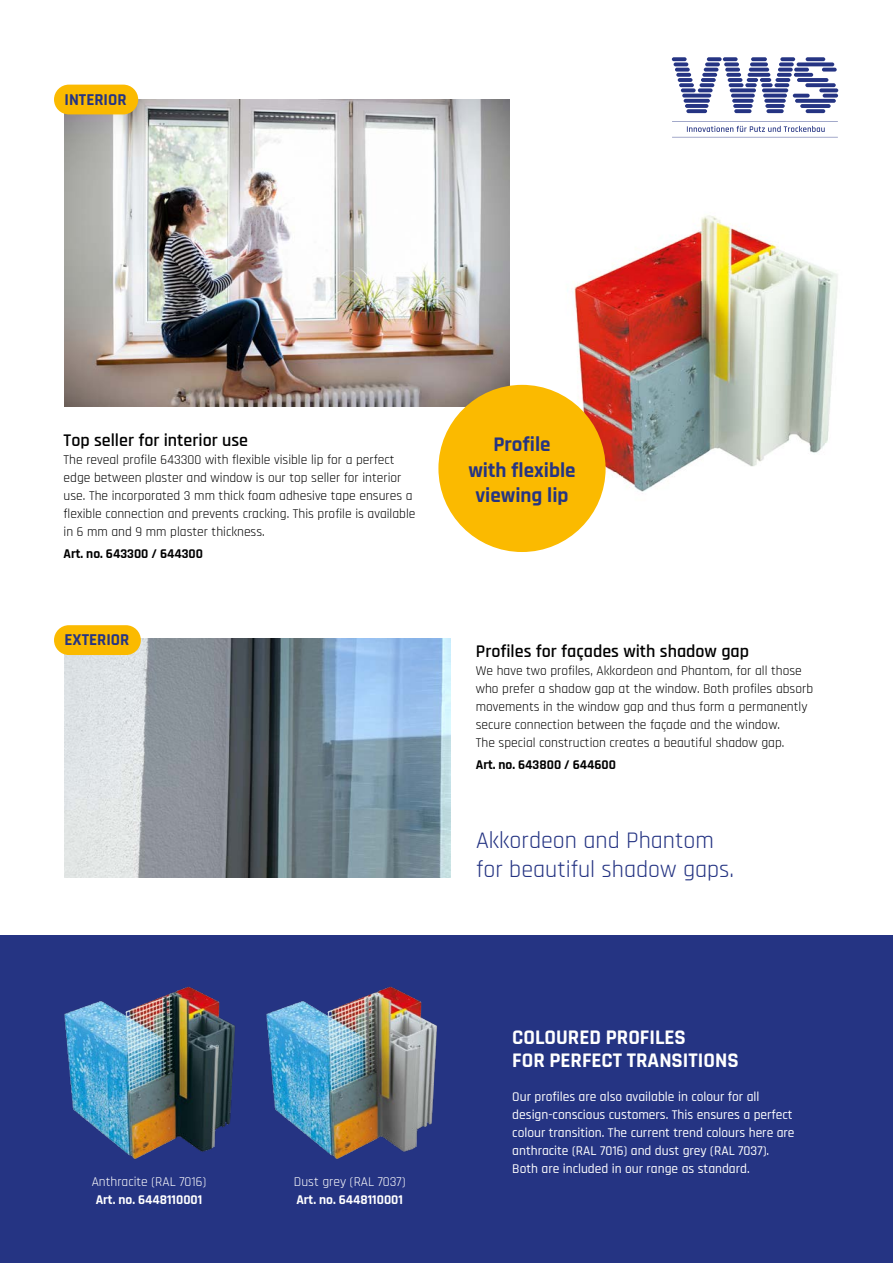
<style>
.page{position:relative;width:893px;height:1263px;background:#fff}
.page>*{position:absolute;margin:0;border:0;box-sizing:border-box;transform-origin:0 0}
.t1{font:24px/28.8px "Rajdhani";color:#253483}
.t2{font:700 21px/22.5px "Rajdhani";color:#fff}
.t3{font:700 21px/25.2px "Rajdhani";color:#253483;text-align:center}
.t4{font:600 18px "Rajdhani";color:#000}
.t5{font:700 16.8px "Rajdhani";color:#253483}
.t6{font:13.5px/18px "Rajdhani";color:#000}
.t7{font:500 13.5px/18px "Rajdhani";color:#fff}
.t8{font:700 13.5px "Rajdhani";color:#000}
.t9{font:13.5px "Rajdhani";color:#fff}
.t10{font:700 13.5px "Rajdhani";color:#fff}
</style>
<div class="page">
<img style="left:65px;top:99px;width:444px;height:308px">
<img style="left:65px;top:639px;width:385px;height:238px">
<div style="left:0;top:935px;width:893px;height:328px;background:#253483"></div>
<svg style="left:707px;top:57px;width:15px;height:4px"></svg>
<svg style="left:682px;top:94px;width:29px;height:4px"></svg>
<svg style="left:684px;top:99px;width:26px;height:4px"></svg>
<svg style="left:685px;top:104px;width:23px;height:4px"></svg>
<svg style="left:686px;top:109px;width:21px;height:4px"></svg>
<svg style="left:672px;top:57px;width:15px;height:4px"></svg>
<svg style="left:674px;top:62px;width:14px;height:4px"></svg>
<svg style="left:705px;top:62px;width:15px;height:4px"></svg>
<svg style="left:675px;top:68px;width:15px;height:4px"></svg>
<svg style="left:704px;top:68px;width:14px;height:4px"></svg>
<svg style="left:676px;top:73px;width:15px;height:4px"></svg>
<svg style="left:702px;top:73px;width:15px;height:4px"></svg>
<hr style="left:678px;top:78px;width:14px;height:4px;background:#253483;border-radius:2px">
<svg style="left:701px;top:78px;width:15px;height:4px"></svg>
<svg style="left:679px;top:83px;width:15px;height:4px"></svg>
<svg style="left:700px;top:83px;width:14px;height:4px"></svg>
<svg style="left:681px;top:88px;width:15px;height:4px"></svg>
<svg style="left:698px;top:88px;width:15px;height:4px"></svg>
<svg style="left:806px;top:57px;width:19px;height:4px"></svg>
<svg style="left:797px;top:62px;width:37px;height:4px"></svg>
<svg style="left:794px;top:68px;width:15px;height:4px"></svg>
<svg style="left:822px;top:68px;width:15px;height:4px"></svg>
<svg style="left:794px;top:73px;width:19px;height:4px"></svg>
<hr style="left:797px;top:78px;width:31px;height:4px;background:#253483;border-radius:2px">
<svg style="left:805px;top:83px;width:31px;height:4px"></svg>
<hr style="left:800px;top:104px;width:31px;height:4px;background:#253483;border-radius:2px">
<svg style="left:795px;top:99px;width:41px;height:4px"></svg>
<svg style="left:793px;top:94px;width:17px;height:4px"></svg>
<svg style="left:823px;top:94px;width:15px;height:4px"></svg>
<svg style="left:806px;top:109px;width:19px;height:4px"></svg>
<svg style="left:819px;top:88px;width:19px;height:4px"></svg>
<svg style="left:780px;top:57px;width:15px;height:4px"></svg>
<svg style="left:779px;top:62px;width:15px;height:4px"></svg>
<svg style="left:778px;top:68px;width:15px;height:4px"></svg>
<svg style="left:731px;top:94px;width:24px;height:4px"></svg>
<svg style="left:732px;top:99px;width:22px;height:4px"></svg>
<svg style="left:733px;top:104px;width:19px;height:4px"></svg>
<svg style="left:734px;top:109px;width:17px;height:4px"></svg>
<svg style="left:723px;top:57px;width:15px;height:4px"></svg>
<svg style="left:724px;top:62px;width:15px;height:4px"></svg>
<svg style="left:725px;top:68px;width:15px;height:4px"></svg>
<svg style="left:726px;top:73px;width:15px;height:4px"></svg>
<hr style="left:728px;top:78px;width:14px;height:4px;background:#253483;border-radius:2px">
<svg style="left:729px;top:83px;width:14px;height:4px"></svg>
<svg style="left:730px;top:88px;width:26px;height:4px"></svg>
<svg style="left:777px;top:73px;width:15px;height:4px"></svg>
<hr style="left:775px;top:78px;width:15px;height:4px;background:#253483;border-radius:2px">
<svg style="left:774px;top:83px;width:15px;height:4px"></svg>
<svg style="left:763px;top:94px;width:24px;height:4px"></svg>
<svg style="left:764px;top:99px;width:22px;height:4px"></svg>
<hr style="left:765px;top:104px;width:20px;height:4px;background:#253483;border-radius:2px">
<svg style="left:766px;top:109px;width:18px;height:4px"></svg>
<svg style="left:762px;top:88px;width:26px;height:4px"></svg>
<hr style="left:747px;top:78px;width:11px;height:4px;background:#253483;border-radius:2px">
<svg style="left:745px;top:83px;width:12px;height:4px"></svg>
<hr style="left:760px;top:78px;width:11px;height:4px;background:#253483;border-radius:2px">
<svg style="left:761px;top:83px;width:12px;height:4px"></svg>
<svg style="left:748px;top:73px;width:22px;height:4px"></svg>
<svg style="left:749px;top:68px;width:20px;height:4px"></svg>
<svg style="left:750px;top:62px;width:18px;height:4px"></svg>
<svg style="left:751px;top:57px;width:16px;height:4px"></svg>
<svg style="left:672px;top:121px;width:166px;height:17px"></svg>
<img style="left:64px;top:986px;width:172px;height:174px">
<img style="left:266px;top:986px;width:171px;height:174px">
<img style="left:555px;top:215px;width:283px;height:284px">
<div style="left:438px;top:385px;width:168px;height:167px;background:#fbba00;border-radius:50%"></div>
<div style="left:54px;top:625px;width:87px;height:30px;background:#fbba00;border-radius:15px"></div>
<div style="left:54px;top:85px;width:84px;height:29px;background:#fbba00;border-radius:15px"></div>
<p class="t5" style="left:65px;top:89px;width:63px">INTERIOR</p>
<h3 class="t4" style="left:64px;top:430px;width:186px">Top seller for interior use</h3>
<p class="t6" style="left:64px;top:451px;width:353px">The reveal profile 643300 with flexible visible lip for a perfect edge between plaster and window is our top seller for interior use. The incorporated 3 mm thick foam adhesive tape ensures a flexible connection and prevents cracking. This profile is available in 6 mm and 9 mm plaster thickness.</p>
<p class="t8" style="left:64px;top:546px;width:141px">Art. no. 643300 / 644300</p>
<p class="t5" style="left:65px;top:630px;width:66px">EXTERIOR</p>
<h2 class="t3" style="left:468px;top:433px;width:109px">Profile<br>with flexible viewing lip</h2>
<h3 class="t4" style="left:476px;top:640px;width:275px">Profiles for façades with shadow gap</h3>
<p class="t6" style="left:476px;top:662px;width:339px">We have two profiles, Akkordeon and Phantom, for all those who prefer a shadow gap at the window. Both profiles absorb movements in the window gap and thus form a permanently secure connection between the façade and the window.<br>The special construction creates a beautiful shadow gap.</p>
<p class="t8" style="left:476px;top:756px;width:142px">Art. no. 643800 / 644600</p>
<h1 class="t1" style="left:476px;top:827px;width:260px">Akkordeon and Phantom for beautiful shadow gaps.</h1>
<p class="t9" style="left:92px;top:1174px;width:116px">Anthracite (RAL 7016)</p>
<p class="t10" style="left:96px;top:1191px;width:108px">Art. no. 6448110001</p>
<p class="t9" style="left:294px;top:1174px;width:113px">Dust grey (RAL 7037)</p>
<p class="t10" style="left:296px;top:1191px;width:108px">Art. no. 6448110001</p>
<h2 class="t2" style="left:512px;top:1027px;width:228px">COLOURED PROFILES<br>FOR PERFECT TRANSITIONS</h2>
<p class="t7" style="left:512px;top:1088px;width:284px">Our profiles are also available in colour for all design-conscious customers. This ensures a perfect colour transition. The current trend colours here are anthracite (RAL 7016) and dust grey (RAL 7037).<br>Both are included in our range as standard.</p>
</div>
